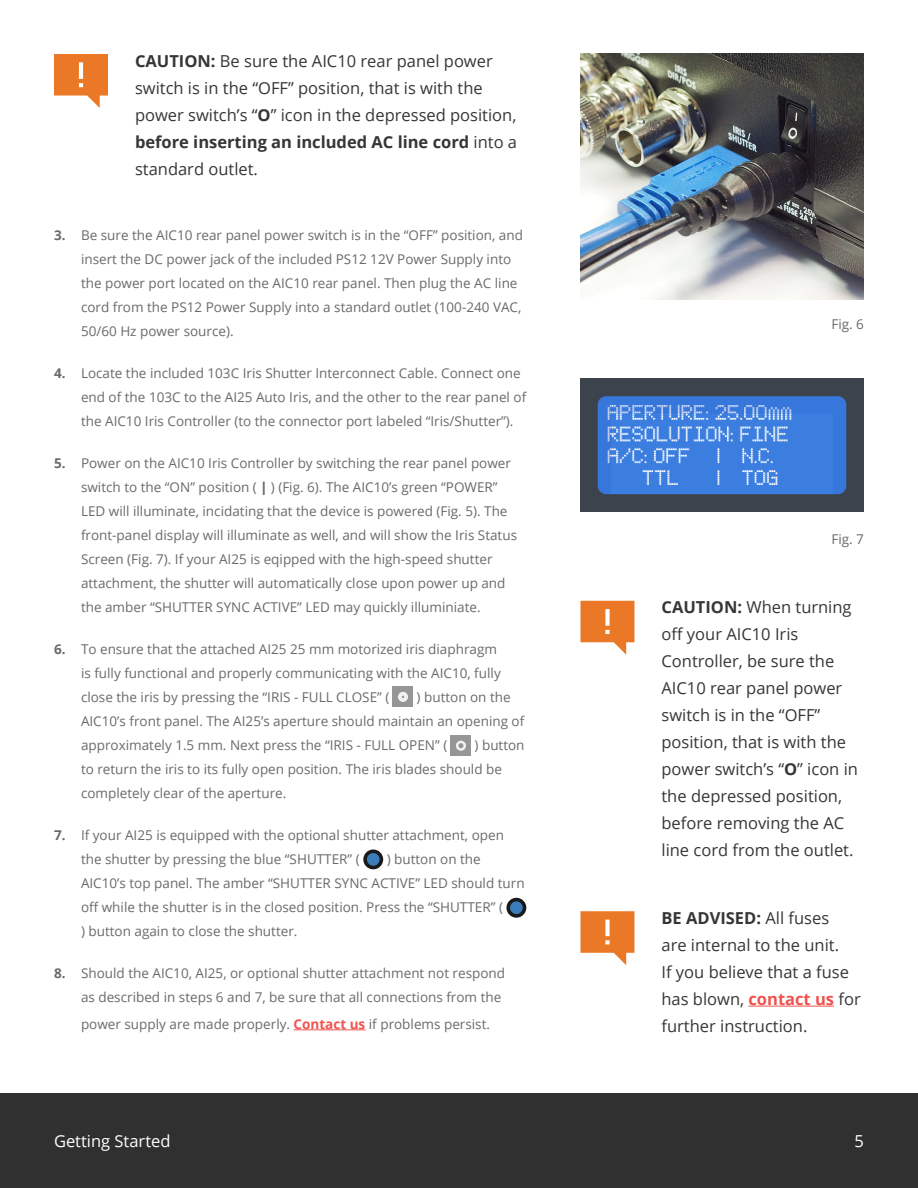
<style>
.page{position:relative;width:918px;height:1188px;background:#fff}
.page>*{position:absolute;margin:0;border:0;box-sizing:border-box;transform-origin:0 0}
.t1{font:16.5px/27px "Open Sans";color:#373636}
.t2{font:16.5px "Open Sans";color:#fff}
.t3{font:13.5px/24px "Open Sans";color:#6c6969}
.s1{font-weight:700}
.s2{font-weight:800}
.s3{font-weight:700;color:#f0534f}
</style>
<div class="page">
<div style="left:0;top:1094px;width:918px;height:94px;background:#303030"></div>
<hr style="left:294px;top:1030px;width:71px;height:1px;background:#f0534f">
<div style="left:393px;top:687px;width:20px;height:20px;background:#969696"></div>
<svg style="left:398px;top:692px;width:10px;height:10px"></svg>
<div style="left:451px;top:736px;width:20px;height:20px;background:#969696"></div>
<svg style="left:456px;top:741px;width:10px;height:10px"></svg>
<div style="left:363px;top:849px;width:20px;height:20px;background:#1a1a1a;border-radius:10px"></div>
<div style="left:367px;top:853px;width:13px;height:13px;background:#3b7dba;border-radius:6px"></div>
<div style="left:506px;top:898px;width:20px;height:20px;background:#1a1a1a;border-radius:10px"></div>
<div style="left:510px;top:901px;width:13px;height:13px;background:#3b7dba;border-radius:6px"></div>
<svg style="left:54px;top:54px;width:54px;height:54px"></svg>
<svg style="left:580px;top:601px;width:54px;height:54px"></svg>
<svg style="left:580px;top:911px;width:54px;height:54px"></svg>
<hr style="left:749px;top:1006px;width:85px;height:1px;background:#f0534f">
<img style="left:580px;top:54px;width:284px;height:246px">
<img style="left:580px;top:378px;width:284px;height:133px">
<p class="t1" style="left:135px;top:47px;width:384px"><span class="s1">CAUTION:</span> Be sure the AIC10 rear panel power switch is in the “OFF” position, that is with the power switch’s “<span class="s1">O</span>” icon in the depressed position, <span class="s1">before inserting an included AC line cord</span> into a standard outlet.</p>
<p class="t3" style="left:81px;top:223px;width:444px;text-indent:-27px"><span class="s1">3.</span> Be sure the AIC10 rear panel power switch is in the “OFF” position, and insert the DC power jack of the included PS12 12V Power Supply into the power port located on the AIC10 rear panel. Then plug the AC line cord from the PS12 Power Supply into a standard outlet (100-240 VAC, 50/60 Hz power source).</p>
<p class="t3" style="left:81px;top:361px;width:447px;text-indent:-27px"><span class="s1">4.</span> Locate the included 103C Iris Shutter Interconnect Cable. Connect one end of the 103C to the AI25 Auto Iris, and the other to the rear panel of the AIC10 Iris Controller (to the connector port labeled “Iris/Shutter”).</p>
<p class="t3" style="left:81px;top:451px;width:438px;text-indent:-27px"><span class="s1">5.</span> Power on the AIC10 Iris Controller by switching the rear panel power switch to the “ON” position ( <span class="s2">|</span> ) (Fig. 6). The AIC10’s green “POWER” LED will illuminate, incidating that the device is powered (Fig. 5). The front-panel display will illuminate as well, and will show the Iris Status Screen (Fig. 7). If your AI25 is eqipped with the high-speed shutter attachment, the shutter will automatically close upon power up and the amber “SHUTTER SYNC ACTIVE” LED may quickly illuminiate.</p>
<p class="t3" style="left:81px;top:637px;width:421px;text-indent:-27px"><span class="s1">6.</span> To ensure that the attached AI25 25 mm motorized iris diaphragm is fully functional and properly communicating with the AIC10, fully close the iris by pressing the “IRIS - FULL CLOSE” (</p>
<p class="t3" style="left:81px;top:685px;width:445px;text-indent:336px">) button on the<br>AIC10’s front panel. The AI25’s aperture should maintain an opening of approximately 1.5 mm. Next press the “IRIS - FULL OPEN” (</p>
<p class="t3" style="left:81px;top:733px;width:445px;text-indent:394px">) button to return the iris to its fully open position. The iris blades should be completely clear of the aperture.</p>
<p class="t3" style="left:81px;top:823px;width:425px;text-indent:-27px"><span class="s1">7.</span> If your AI25 is equipped with the optional shutter attachment, open the shutter by pressing the blue “SHUTTER” (</p>
<p class="t3" style="left:81px;top:847px;width:445px;text-indent:306px">) button on the AIC10’s top panel. The amber “SHUTTER SYNC ACTIVE” LED should turn off while the shutter is in the closed position. Press the “SHUTTER” (<br>) button again to close the shutter.</p>
<p class="t3" style="left:54px;top:961px;width:453px;text-align:right"><span class="s1">8.</span> Should the AIC10, AI25, or optional shutter attachment not respond as described in steps 6 and 7, be sure that all connections from the</p>
<p class="t3" style="left:81px;top:1012px;width:411px">power supply are made properly. <span class="s3">Contact us</span> if problems persist.</p>
<p class="t3" style="left:831px;top:312px;width:34px">Fig. 6</p>
<p class="t3" style="left:831px;top:526px;width:34px">Fig. 7</p>
<p class="t1" style="left:662px;top:593px;width:198px"><span class="s1">CAUTION:</span> When turning off your AIC10 Iris<br>Controller, be sure the<br>AIC10 rear panel power switch is in the “OFF” position, that is with the power switch’s “<span class="s1">O</span>” icon in the depressed position, before removing the AC line cord from the outlet.</p>
<p class="t1" style="left:662px;top:904px;width:201px"><span class="s1">BE ADVISED:</span> All fuses<br>are internal to the unit.<br>If you believe that a fuse has blown, <span class="s3">contact us</span> for further instruction.</p>
<p class="t2" style="left:54px;top:1129px;width:118px">Getting Started</p>
<p class="t2" style="left:855px;top:1129px;width:11px">5</p>
</div>
